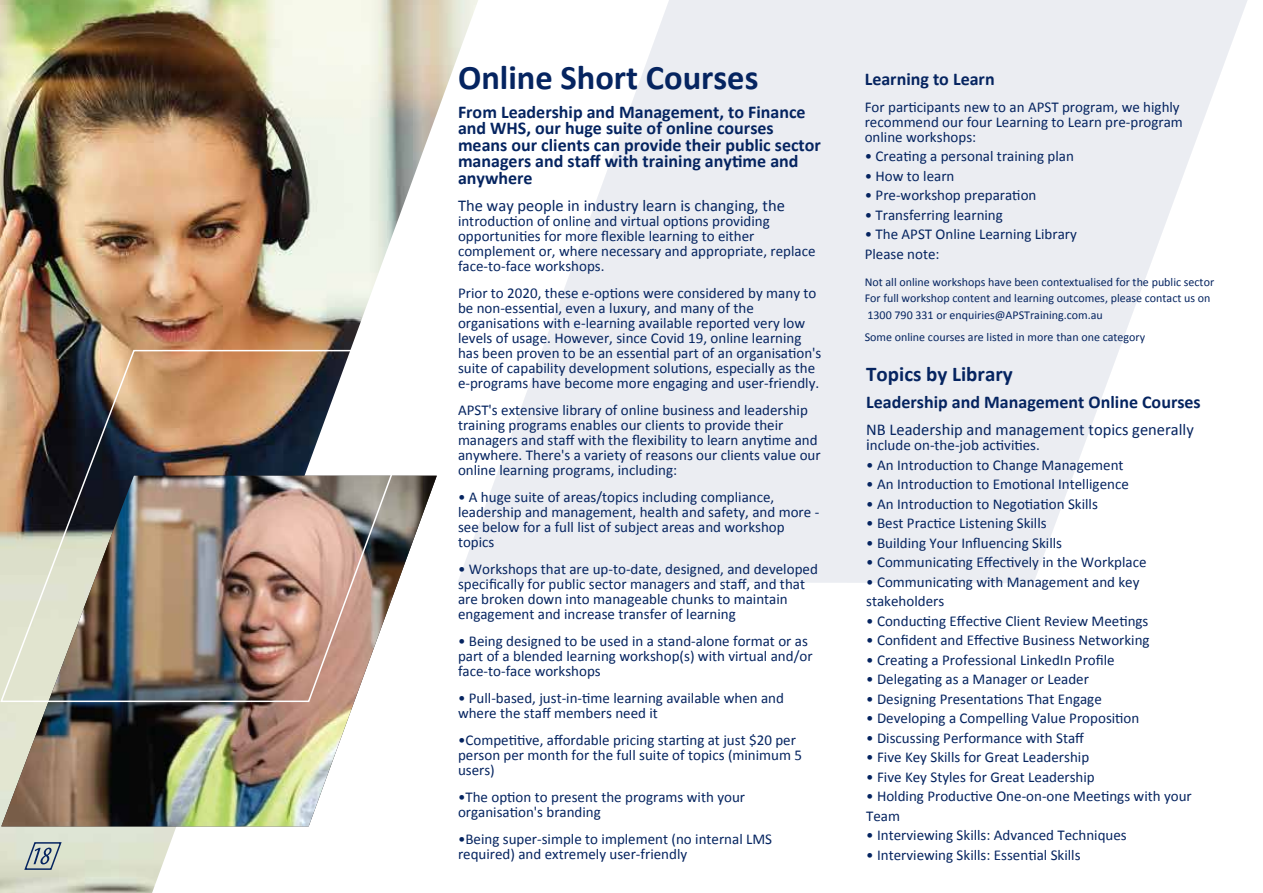
<style>
.page{position:relative;width:1263px;height:893px;background:#fff}
.page>*{position:absolute;margin:0;border:0;box-sizing:border-box;transform-origin:0 0}
.t1{font:700 34.5px "Calibri";color:#052460}
.t2{font:700 21px "Calibri";color:#052460}
.t3{font:700 18px/16.5px "Calibri";color:#052460}
.t4{font:16.5px "Calibri";color:#052460}
.t5{font:15px/15px "Calibri";color:#052460}
.t6{font:12px/16.5px "Calibri";color:#052460}
.s1{font-size:16.5px}
</style>
<div class="page">
<svg style="left:478px;top:0;width:769px;height:583px;fill:#ebedf2"></svg>
<img style="left:0;top:0;width:478px;height:893px">
<svg style="left:23px;top:841px;width:40px;height:30px"></svg>
<img style="left:1px;top:703px;width:436px;height:123px">
<img style="left:0;top:349px;width:439px;height:354px">
<h1 class="t1" style="left:458px;top:56px;width:302px">Online Short Courses</h1>
<p class="t3" style="left:458px;top:104px;width:364px">From Leadership and Management, to Finance and WHS, our huge suite of online courses means our clients can provide their public sector managers and staff with training anytime and anywhere</p>
<p class="t4" style="left:458px;top:195px;width:328px">The way people in industry learn is changing, the</p>
<p class="t5" style="left:458px;top:213px;width:359px">introduction of online and virtual options providing opportunities for more flexible learning to either complement or, where necessary and appropriate, replace face-to-face workshops.</p>
<p class="t5" style="left:458px;top:285px;width:365px">Prior to 2020, these e-options were considered by many to be non-essential, even a luxury, and many of the organisations with e-learning available reported very low levels of usage. However, since Covid 19, online learning has been proven to be an essential part of an organisation's suite of capability development solutions, especially as the e-programs have become more engaging and user-friendly.</p>
<p class="t5" style="left:458px;top:402px;width:364px">APST's extensive library of online business and leadership training programs enables our clients to provide their managers and staff with the flexibility to learn anytime and anywhere. There's a variety of reasons our clients value our online learning programs, including:</p>
<p class="t5" style="left:458px;top:489px;width:363px">• A huge suite of areas/topics including compliance, leadership and management, health and safety, and more - see below for a full list of subject areas and workshop topics</p>
<p class="t5" style="left:458px;top:561px;width:361px">• Workshops that are up-to-date, designed, and developed specifically for public sector managers and staff, and that are broken down into manageable chunks to maintain engagement and increase transfer of learning</p>
<p class="t5" style="left:458px;top:633px;width:356px">• Being designed to be used in a stand-alone format or as part of a blended learning workshop(s) with virtual and/or face-to-face workshops</p>
<p class="t5" style="left:458px;top:690px;width:328px">• Pull-based, just-in-time learning available when and where the staff members need it</p>
<p class="t5" style="left:458px;top:732px;width:346px">•Competitive, affordable pricing starting at just $20 per person per month for the full suite of topics (minimum 5 users)</p>
<p class="t5" style="left:458px;top:789px;width:289px">•The option to present the programs with your organisation's branding</p>
<p class="t5" style="left:458px;top:831px;width:316px">•Being super-simple to implement (no internal LMS required) and extremely user-friendly</p>
<p class="t3" style="left:865px;top:71px;width:131px">Learning to Learn</p>
<p class="t5" style="left:865px;top:99px;width:320px">For participants new to an APST program, we highly recommend our four Learning to Learn pre-program online workshops:</p>
<p class="t5" style="left:865px;top:149px;width:211px">• Creating a personal training plan</p>
<p class="t5" style="left:865px;top:168px;width:91px">• How to learn</p>
<p class="t5" style="left:865px;top:188px;width:173px">• Pre-workshop preparation</p>
<p class="t5" style="left:865px;top:207px;width:140px">• Transferring learning</p>
<p class="t5" style="left:865px;top:225px;width:214px;line-height:19.5px">• The APST Online Learning Library<br>Please note:</p>
<p class="t6" style="left:865px;top:274px;width:351px">Not all online workshops have been contextualised for the public sector<br>For full workshop content and learning outcomes, please contact us on<br>1300 790 331 or enquiries@APSTraining.com.au</p>
<p class="t6" style="left:865px;top:329px;width:282px">Some online courses are listed in more than one category</p>
<h2 class="t2" style="left:866px;top:361px;width:148px">Topics by Library</h2>
<p class="t3" style="left:866px;top:394px;width:336px">Leadership and Management Online Courses</p>
<p class="t4" style="left:866px;top:419px;width:329px">NB Leadership and management topics generally</p>
<p class="t5" style="left:866px;top:438px;width:175px"><span class="s1">i</span>nclude on-the-job activities.</p>
<p class="t5" style="left:866px;top:457px;width:259px">• An Introduction to Change Management</p>
<p class="t5" style="left:866px;top:477px;width:264px">• An Introduction to Emotional Intelligence</p>
<p class="t5" style="left:866px;top:496px;width:233px">• An Introduction to Negotiation Skills</p>
<p class="t5" style="left:866px;top:516px;width:182px">• Best Practice Listening Skills</p>
<p class="t5" style="left:866px;top:535px;width:197px">• Building Your Influencing Skills</p>
<p class="t5" style="left:866px;top:555px;width:282px">• Communicating Effectively in the Workplace</p>
<p class="t5" style="left:866px;top:572px;width:275px;line-height:19.5px">• Communicating with Management and key stakeholders</p>
<p class="t5" style="left:866px;top:613px;width:284px">• Conducting Effective Client Review Meetings</p>
<p class="t5" style="left:866px;top:633px;width:285px">• Confident and Effective Business Networking</p>
<p class="t5" style="left:866px;top:652px;width:250px">• Creating a Professional LinkedIn Profile</p>
<p class="t5" style="left:866px;top:672px;width:224px">• Delegating as a Manager or Leader</p>
<p class="t5" style="left:866px;top:691px;width:237px">• Designing Presentations That Engage</p>
<p class="t5" style="left:866px;top:711px;width:275px">• Developing a Compelling Value Proposition</p>
<p class="t5" style="left:866px;top:730px;width:219px">• Discussing Performance with Staff</p>
<p class="t5" style="left:866px;top:750px;width:225px">• Five Key Skills for Great Leadership</p>
<p class="t5" style="left:866px;top:769px;width:230px">• Five Key Styles for Great Leadership</p>
<p class="t5" style="left:866px;top:786px;width:327px;line-height:19.5px">• Holding Productive One-on-one Meetings with your<br>Team</p>
<p class="t5" style="left:866px;top:828px;width:262px">• Interviewing Skills: Advanced Techniques</p>
<p class="t5" style="left:866px;top:847px;width:216px">• Interviewing Skills: Essential Skills</p>
</div>
